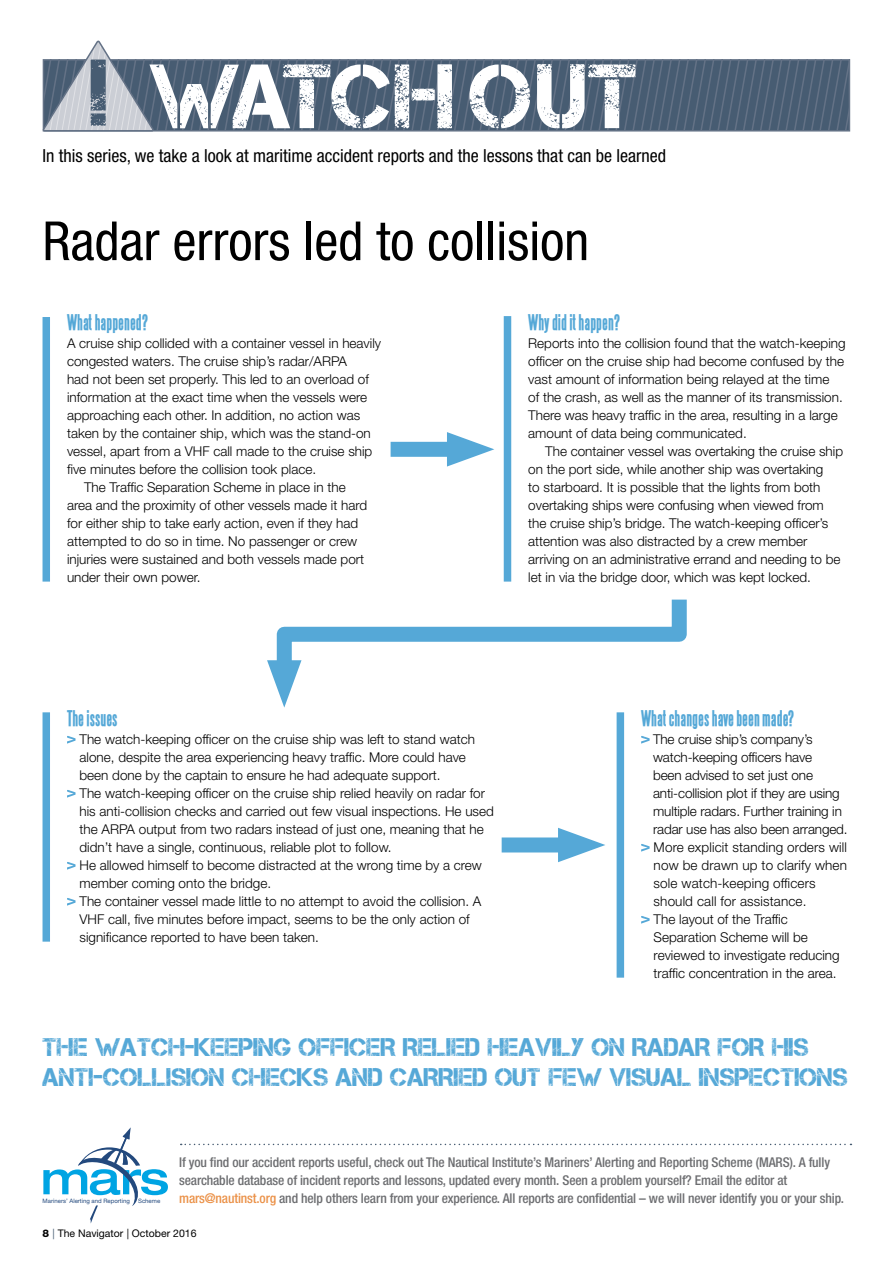
<style>
.page{position:relative;width:893px;height:1263px;background:#fff}
.page>*{position:absolute;margin:0;border:0;box-sizing:border-box;transform-origin:0 0}
.t1{font:91.05px "Captureit";letter-spacing:-.01em;color:#fff}
.t2{font:condensed 54px "Helvetica Neue LT Std";color:#000}
.t3{font:25.5px/30px "Captureit";color:#55a8d7}
.t4{font:700 19.5px "Steelfish";color:#55a8d7}
.t5{font:condensed 18px "Helvetica Neue LT Std";color:#000}
.t6{font:300 13.5px/18px "Helvetica Neue LT Std";color:#000}
.t7{font:500 condensed 13.5px/18px "Helvetica Neue LT Std";letter-spacing:-.01em;color:#6d6e71}
.t8{font:10.5px "Helvetica Neue LT Std";color:#000}
.t9{font:6px "Helvetica Neue LT Std";color:#23497d}
.s1{color:#eb9249}
.s2{font-weight:800}
.s3{color:#475c72}
</style>
<div class="page">
<svg style="left:155px;top:61px;width:693px;height:69px;background:#4c5f75"></svg>
<div style="left:43px;top:59px;width:807px;height:73px;border:1px solid #647286"></div>
<svg style="left:43px;top:40px;width:112px;height:92px"></svg>
<svg style="left:43px;top:1127px;width:125px;height:96px"></svg>
<svg style="left:181px;top:1144px;width:670px;height:1px"></svg>
<svg style="left:67px;top:736px;width:9px;height:8px"></svg>
<svg style="left:67px;top:790px;width:9px;height:8px"></svg>
<svg style="left:67px;top:862px;width:9px;height:8px"></svg>
<svg style="left:67px;top:898px;width:9px;height:8px"></svg>
<div style="left:43px;top:712px;width:7px;height:230px;background:#55a8d7"></div>
<div style="left:43px;top:317px;width:7px;height:265px;background:#55a8d7"></div>
<div style="left:504px;top:316px;width:7px;height:266px;background:#55a8d7"></div>
<div style="left:391px;top:442px;width:75px;height:15px;background:#55a8d7"></div>
<svg style="left:447px;top:432px;width:47px;height:34px"></svg>
<div style="left:502px;top:837px;width:75px;height:15px;background:#55a8d7"></div>
<svg style="left:558px;top:828px;width:47px;height:34px"></svg>
<svg style="left:276px;top:599px;width:411px;height:63px"></svg>
<svg style="left:267px;top:660px;width:34px;height:48px"></svg>
<svg style="left:641px;top:736px;width:9px;height:8px"></svg>
<svg style="left:641px;top:844px;width:9px;height:8px"></svg>
<svg style="left:641px;top:916px;width:9px;height:8px"></svg>
<div style="left:617px;top:712px;width:7px;height:266px;background:#55a8d7"></div>
<h1 class="t1" style="left:149px;top:45px;width:491px">WATCH OUT</h1>
<h3 class="t5" style="left:43px;top:146px;width:625px">In this series, we take a look at maritime accident reports and the lessons that can be learned</h3>
<h2 class="t2" style="left:43px;top:210px;width:548px">Radar errors led to collision</h2>
<h3 class="t4" style="left:67px;top:311px;width:83px">What happened?</h3>
<p class="t6" style="left:67px;top:333px;width:316px">A cruise ship collided with a container vessel in heavily</p>
<p class="t6" style="left:67px;top:351px;width:282px">congested waters. The cruise ship’s radar/ARPA</p>
<p class="t6" style="left:67px;top:369px;width:303px">had not been set properly. This led to an overload of</p>
<p class="t6" style="left:67px;top:387px;width:302px">information at the exact time when the vessels were</p>
<p class="t6" style="left:67px;top:405px;width:295px">approaching each other. In addition, no action was</p>
<p class="t6" style="left:67px;top:423px;width:305px">taken by the container ship, which was the stand-on</p>
<p class="t6" style="left:67px;top:441px;width:307px">vessel, apart from a VHF call made to the cruise ship</p>
<p class="t6" style="left:67px;top:459px;width:251px">five minutes before the collision took place.</p>
<p class="t6" style="left:84px;top:477px;width:263px">The Traffic Separation Scheme in place in the</p>
<p class="t6" style="left:67px;top:495px;width:302px">area and the proximity of other vessels made it hard</p>
<p class="t6" style="left:67px;top:513px;width:293px">for either ship to take early action, even if they had</p>
<p class="t6" style="left:67px;top:531px;width:292px">attempted to do so in time. No passenger or crew</p>
<p class="t6" style="left:67px;top:549px;width:299px">injuries were sustained and both vessels made port</p>
<p class="t6" style="left:67px;top:567px;width:135px">under their own power.</p>
<h3 class="t4" style="left:528px;top:311px;width:94px">Why did it happen?</h3>
<p class="t6" style="left:528px;top:333px;width:319px">Reports into the collision found that the watch-keeping officer on the cruise ship had become confused by the vast amount of information being relayed at the time<br>of the crash, as well as the manner of its transmission.<br>There was heavy traffic in the area, resulting in a large amount of data being communicated.</p>
<p class="t6" style="left:528px;top:441px;width:316px;text-indent:17px">The container vessel was overtaking the cruise ship on the port side, while another ship was overtaking<br>to starboard. It is possible that the lights from both overtaking ships were confusing when viewed from the cruise ship’s bridge. The watch-keeping officer’s attention was also distracted by a crew member arriving on an administrative errand and needing to be let in via the bridge door, which was kept locked.</p>
<h3 class="t4" style="left:67px;top:707px;width:52px">The issues</h3>
<p class="t6" style="left:80px;top:729px;width:416px">The watch-keeping officer on the cruise ship was left to stand watch alone, despite the area experiencing heavy traffic. More could have been done by the captain to ensure he had adequate support.<br>The watch-keeping officer on the cruise ship relied heavily on radar for his anti-collision checks and carried out few visual inspections. He used the ARPA output from two radars instead of just one, meaning that he didn’t have a single, continuous, reliable plot to follow.<br>He allowed himself to become distracted at the wrong time by a crew member coming onto the bridge.<br>The container vessel made little to no attempt to avoid the collision. A VHF call, five minutes before impact, seems to be the only action of significance reported to have been taken.</p>
<h3 class="t4" style="left:641px;top:707px;width:155px">What changes have been made?</h3>
<p class="t6" style="left:653px;top:729px;width:196px">The cruise ship’s company’s watch-keeping officers have<br>been advised to set just one anti-collision plot if they are using multiple radars. Further training in radar use has also been arranged.<br>More explicit standing orders will now be drawn up to clarify when sole watch-keeping officers should call for assistance.<br>The layout of the Traffic<br>Separation Scheme will be reviewed to investigate reducing traffic concentration in the area.</p>
<h3 class="t3" style="left:43px;top:1032px;width:807px">THE WATCH-KEEPING OFFICER RELIED HEAVILY ON RADAR FOR HIS<br>ANTI-COLLISION CHECKS AND CARRIED OUT FEW VISUAL INSPECTIONS</h3>
<p class="t7" style="left:179px;top:1153px;width:652px">If you find our accident reports useful, check out The Nautical Institute’s Mariners’ Alerting and Reporting Scheme (MARS). A fully searchable database of incident reports and lessons, updated every month. Seen a problem yourself? Email the editor at</p>
<p class="t9" style="left:43px;top:1197px;width:89px">Mariners’ Alerting and Reporting</p>
<p class="t9" style="left:138px;top:1197px;width:24px">Scheme</p>
<p class="t7" style="left:179px;top:1189px;width:666px"><span class="s1">mars@nautinst.org</span> and help others learn from your experience. All reports are confidential – we will never identify you or your ship.</p>
<p class="t8" style="left:43px;top:1227px;width:156px"><span class="s2">8</span> <span class="s3">|</span> The Navigator | October 2016</p>
</div>
